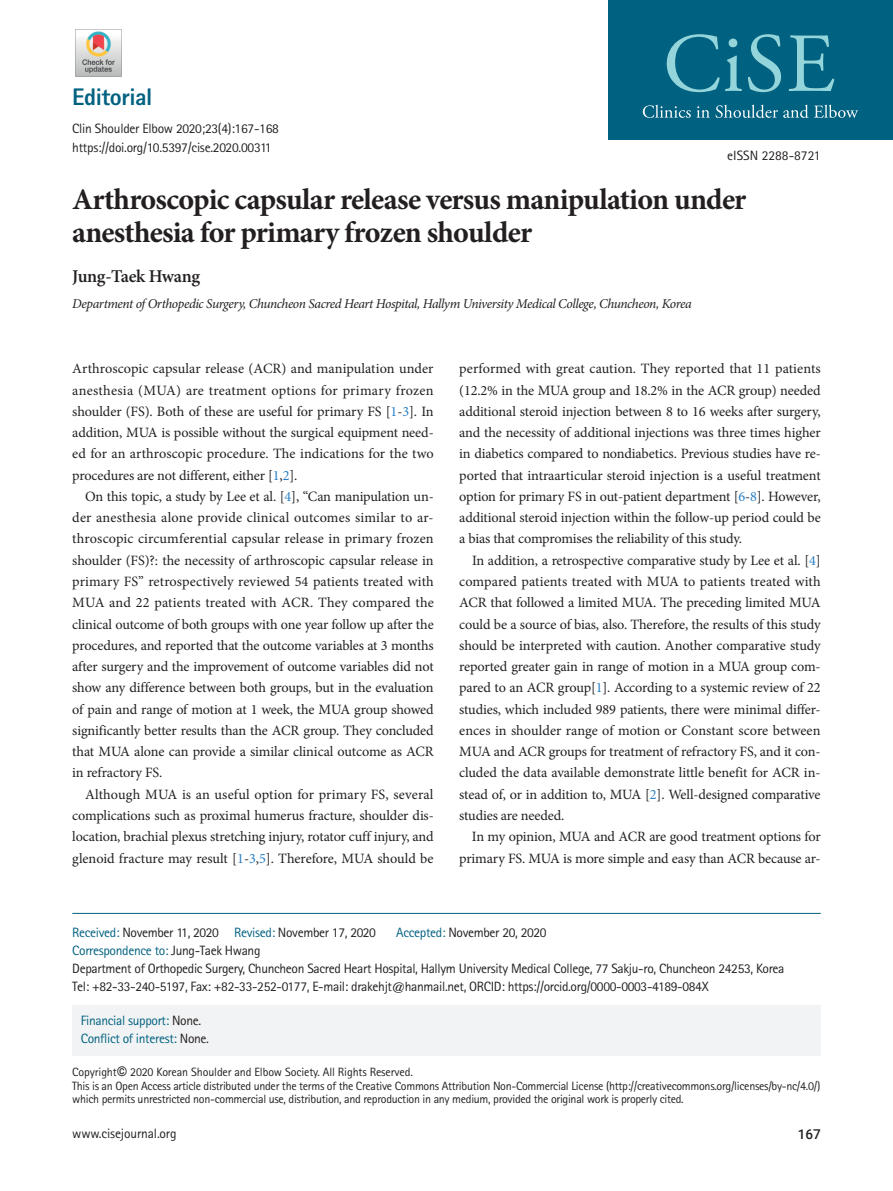
<style>
.page{position:relative;width:893px;height:1191px;background:#fff}
.page>*{position:absolute;margin:0;border:0;box-sizing:border-box;transform-origin:0 0}
.t1{font:700 30px/33px "Minion Pro";letter-spacing:-.025em;color:#231f20}
.t2{font:800 24px "Rotis Sans Serif Std";letter-spacing:-.02em;color:#006180}
.t3{font:600 18px "Minion Pro";letter-spacing:-.02em;color:#231f20}
.t4{font:14.25px/21.3px "Minion Pro";letter-spacing:-.01em;color:#231f20;text-align:justify}
.t5{font:13.5px/18px "Rotis Sans Serif Std";letter-spacing:-.025em;color:#231f20}
.t6{font:italic 13.5px "Minion Pro";letter-spacing:-.03em;color:#231f20}
.t7{font:13.5px/18px "Rotis Sans Serif Std";letter-spacing:-.025em;color:#006180}
.t8{font:13.5px "Rotis Sans Serif Std";color:#231f20}
.t9{font:500 13.5px "Roboto";color:#231f20}
.t10{font:12px/13.5px "Rotis Sans Serif Std";letter-spacing:-.025em;color:#231f20}
.s1{color:#2a80c3}
.s2{color:#006180}
.s3{color:#231f20}
.s4{font-family:"Roboto";font-weight:500;font-size:13.5px}
</style>
<div class="page">
<div style="left:72px;top:1005px;width:749px;height:51px;background:#f2f3f4"></div>
<hr style="left:72px;top:913px;width:749px;height:1px;background:#006180">
<div style="left:608px;top:0;width:285px;height:139px;background:#006180"></div>
<svg style="left:667px;top:34px;width:75px;height:58px"></svg>
<svg style="left:748px;top:34px;width:33px;height:58px"></svg>
<svg style="left:788px;top:35px;width:46px;height:56px"></svg>
<svg style="left:643px;top:105px;width:215px;height:13px"></svg>
<img style="left:75px;top:29px;width:47px;height:47px">
<h2 class="t2" style="left:72px;top:82px;width:82px">Editorial</h2>
<p class="t5" style="left:72px;top:120px;width:208px">Clin Shoulder Elbow 2020;23(4):167-168 https://doi.org/10.5397/cise.2020.00311</p>
<h1 class="t1" style="left:72px;top:182px;width:676px">Arthroscopic capsular release versus manipulation under anesthesia for primary frozen shoulder</h1>
<p class="t3" style="left:72px;top:263px;width:129px">Jung-Taek Hwang</p>
<p class="t6" style="left:72px;top:294px;width:621px">Department of Orthopedic Surgery, Chuncheon Sacred Heart Hospital, Hallym University Medical College, Chuncheon, Korea</p>
<p class="t8" style="left:727px;top:147px;width:95px">eISSN 2288-8721</p>
<p class="t4" style="left:72px;top:358px;width:363px">Arthroscopic capsular release (ACR) and manipulation under anesthesia (MUA) are treatment options for primary frozen shoulder (FS). Both of these are useful for primary FS [<span class="s1">1</span>-<span class="s1">3</span>]. In addition, MUA is possible without the surgical equipment need&shy;ed for an arthroscopic procedure. The indications for the two procedures are not different, either [<span class="s1">1</span>,<span class="s1">2</span>].</p>
<p class="t4" style="left:72px;top:486px;width:363px;text-indent:13px">On this topic, a study by Lee et al. [<span class="s1">4</span>], “Can manipulation un&shy;der anesthesia alone provide clinical outcomes similar to ar&shy;throscopic circumferential capsular release in primary frozen shoulder (FS)?: the necessity of arthroscopic capsular release in primary FS” retrospectively reviewed 54 patients treated with MUA and 22 patients treated with ACR. They compared the clinical outcome of both groups with one year follow up after the procedures, and reported that the outcome variables at 3 months after surgery and the improvement of outcome variables did not show any difference between both groups, but in the evaluation of pain and range of motion at 1 week, the MUA group showed significantly better results than the ACR group. They concluded that MUA alone can provide a similar clinical outcome as ACR in refractory FS.</p>
<p class="t4" style="left:72px;top:783px;width:363px;text-indent:13px">Although MUA is an useful option for primary FS, several complications such as proximal humerus fracture, shoulder dis&shy;location, brachial plexus stretching injury, rotator cuff injury, and glenoid fracture may result [<span class="s1">1</span>-<span class="s1">3</span>,<span class="s1">5</span>]. Therefore, MUA should be</p>
<p class="t4" style="left:459px;top:358px;width:363px">performed with great caution. They reported that 11 patients (12.2% in the MUA group and 18.2% in the ACR group) needed additional steroid injection between 8 to 16 weeks after surgery, and the necessity of additional injections was three times higher in diabetics compared to nondiabetics. Previous studies have re&shy;ported that intraarticular steroid injection is a useful treatment option for primary FS in out-patient department [<span class="s1">6</span>-<span class="s1">8</span>]. However, additional steroid injection within the follow-up period could be a bias that compromises the reliability of this study.</p>
<p class="t4" style="left:459px;top:549px;width:363px;text-indent:13px">In addition, a retrospective comparative study by Lee et al. [<span class="s1">4</span>] compared patients treated with MUA to patients treated with ACR that followed a limited MUA. The preceding limited MUA could be a source of bias, also. Therefore, the results of this study should be interpreted with caution. Another comparative study reported greater gain in range of motion in a MUA group com&shy;pared to an ACR group[<span class="s1">1</span>]. According to a systemic review of 22 studies, which included 989 patients, there were minimal differ&shy;ences in shoulder range of motion or Constant score between MUA and ACR groups for treatment of refractory FS, and it con&shy;cluded the data available demonstrate little benefit for ACR in&shy;stead of, or in addition to, MUA [<span class="s1">2</span>]. Well-designed comparative studies are needed.</p>
<p class="t4" style="left:459px;top:826px;width:363px;text-align:right">In my opinion, MUA and ACR are good treatment options for primary FS. MUA is more simple and easy than ACR because ar-</p>
<p class="t5" style="left:72px;top:923px;width:305px"><span class="s2">Received:</span> November 11, 2020 <span class="s2">Revised:</span> November 17, 2020</p>
<p class="t5" style="left:396px;top:923px;width:152px"><span class="s2">Accepted:</span> November 20, 2020</p>
<p class="t5" style="left:72px;top:941px;width:714px"><span class="s2">Correspondence to:</span> Jung-Taek Hwang<br>Department of Orthopedic Surgery, Chuncheon Sacred Heart Hospital, Hallym University Medical College, 77 Sakju-ro, Chuncheon 24253, Korea<br>Tel: +82-33-240-5197, Fax: +82-33-252-0177, E-mail: drakehjt@hanmail.net, ORCID: https://orcid.org/0000-0003-4189-084X</p>
<p class="t7" style="left:81px;top:1011px;width:130px">Financial support: <span class="s3">None.<br></span>Conflict of interest: <span class="s3">None.</span></p>
<p class="t10" style="left:72px;top:1065px;width:750px">Copyright<span class="s4">©</span> 2020 Korean Shoulder and Elbow Society. All Rights Reserved.<br>This is an Open Access article distributed under the terms of the Creative Commons Attribution Non-Commercial License (http://creativecommons.org/licenses/by-nc/4.0/) which permits unrestricted non-commercial use, distribution, and reproduction in any medium, provided the original work is properly cited.</p>
<p class="t5" style="left:72px;top:1124px;width:106px">www.cisejournal.org</p>
<p class="t9" style="left:798px;top:1124px;width:25px">167</p>
</div>
